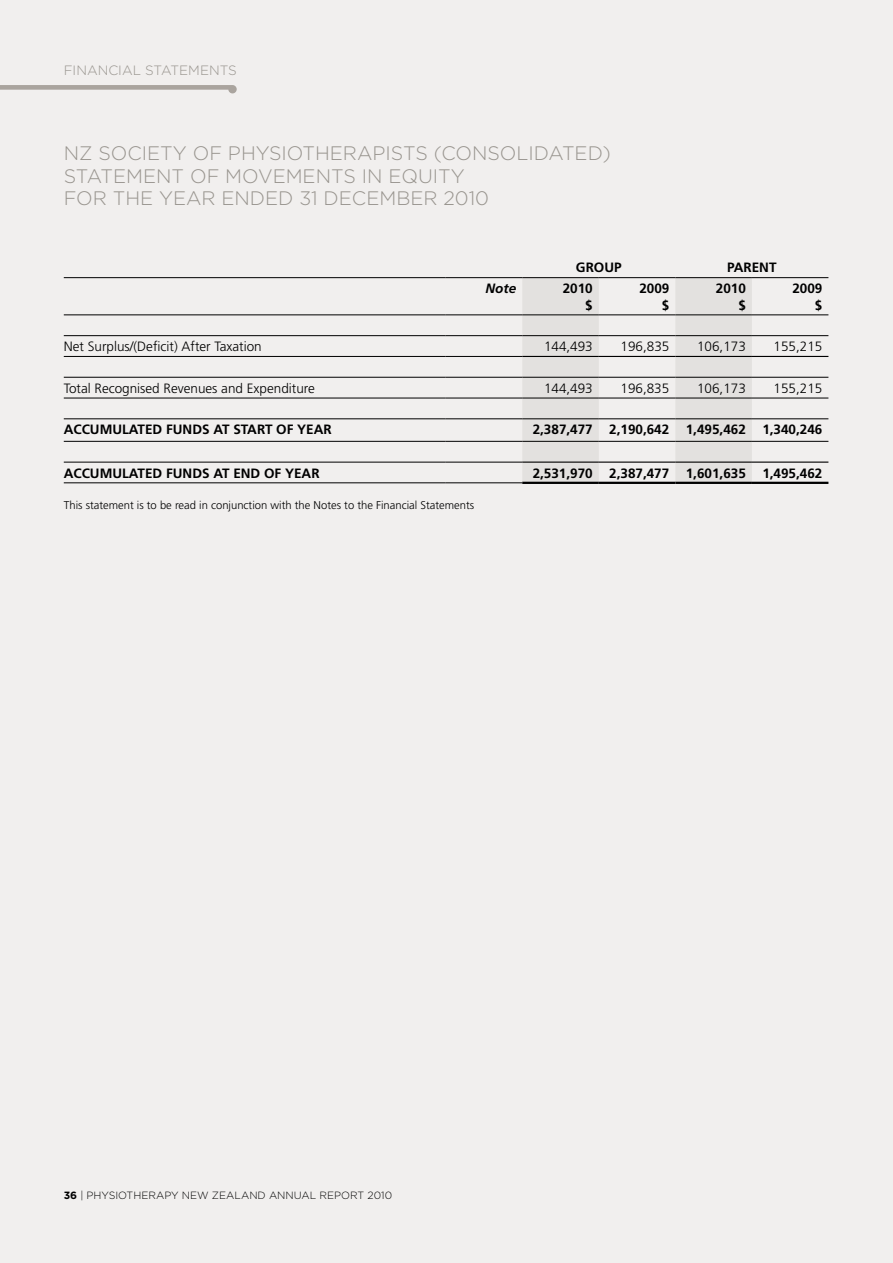
<style>
.page{position:relative;width:893px;height:1263px;background:#f1efee}
.page>*{position:absolute;margin:0;border:0;box-sizing:border-box;transform-origin:0 0}
.t1{font:300 19.5px/22.5px "Gotham";color:#98948e}
.t2{font:700 13.5px/16.5px "Frutiger";color:#000;text-align:right}
.t3{font:300 13.5px "Frutiger";color:#000}
.t4{font:300 13.5px "Gotham";color:#98948e}
.t5{font:italic 700 13.5px "Frutiger";color:#000}
.t6{font:300 11.25px "Frutiger";color:#000}
.t7{font:300 10.5px "Gotham";color:#000}
.s1{font-weight:700}
</style>
<div class="page">
<svg style="left:0;top:85px;width:237px;height:8px"></svg>
<svg style="left:522px;top:278px;width:230px;height:204px;fill:#e3e1df"></svg>
<hr style="left:64px;top:277px;width:382px;height:1px;background:#000">
<hr style="left:446px;top:277px;width:76px;height:1px;background:#000">
<hr style="left:522px;top:277px;width:77px;height:1px;background:#000">
<hr style="left:599px;top:277px;width:76px;height:1px;background:#000">
<hr style="left:675px;top:277px;width:77px;height:1px;background:#000">
<hr style="left:752px;top:277px;width:76px;height:1px;background:#000">
<hr style="left:64px;top:315px;width:382px;height:1px;background:#000">
<hr style="left:446px;top:315px;width:76px;height:1px;background:#000">
<hr style="left:522px;top:315px;width:77px;height:1px;background:#000">
<hr style="left:599px;top:315px;width:76px;height:1px;background:#000">
<hr style="left:675px;top:315px;width:77px;height:1px;background:#000">
<hr style="left:752px;top:315px;width:76px;height:1px;background:#000">
<hr style="left:64px;top:335px;width:382px;height:1px;background:#000">
<hr style="left:446px;top:335px;width:76px;height:1px;background:#000">
<hr style="left:522px;top:335px;width:77px;height:1px;background:#000">
<hr style="left:599px;top:335px;width:76px;height:1px;background:#000">
<hr style="left:675px;top:335px;width:77px;height:1px;background:#000">
<hr style="left:752px;top:335px;width:76px;height:1px;background:#000">
<hr style="left:64px;top:356px;width:382px;height:1px;background:#000">
<hr style="left:446px;top:356px;width:76px;height:1px;background:#000">
<hr style="left:64px;top:377px;width:382px;height:1px;background:#000">
<hr style="left:446px;top:377px;width:76px;height:1px;background:#000">
<hr style="left:522px;top:377px;width:77px;height:1px;background:#000">
<hr style="left:599px;top:377px;width:76px;height:1px;background:#000">
<hr style="left:675px;top:377px;width:77px;height:1px;background:#000">
<hr style="left:752px;top:377px;width:76px;height:1px;background:#000">
<hr style="left:64px;top:398px;width:382px;height:1px;background:#000">
<hr style="left:446px;top:398px;width:76px;height:1px;background:#000">
<hr style="left:522px;top:398px;width:77px;height:1px;background:#000">
<hr style="left:599px;top:398px;width:76px;height:1px;background:#000">
<hr style="left:675px;top:398px;width:77px;height:1px;background:#000">
<hr style="left:752px;top:398px;width:76px;height:1px;background:#000">
<hr style="left:64px;top:419px;width:382px;height:1px;background:#000">
<hr style="left:446px;top:419px;width:76px;height:1px;background:#000">
<hr style="left:522px;top:419px;width:77px;height:1px;background:#000">
<hr style="left:599px;top:419px;width:76px;height:1px;background:#000">
<hr style="left:675px;top:419px;width:77px;height:1px;background:#000">
<hr style="left:752px;top:419px;width:76px;height:1px;background:#000">
<hr style="left:64px;top:441px;width:382px;height:1px;background:#000">
<hr style="left:446px;top:441px;width:76px;height:1px;background:#000">
<hr style="left:522px;top:441px;width:77px;height:1px;background:#000">
<hr style="left:599px;top:441px;width:76px;height:1px;background:#000">
<hr style="left:675px;top:441px;width:77px;height:1px;background:#000">
<hr style="left:752px;top:441px;width:76px;height:1px;background:#000">
<hr style="left:522px;top:356px;width:77px;height:1px;background:#000">
<hr style="left:599px;top:356px;width:76px;height:1px;background:#000">
<hr style="left:675px;top:356px;width:77px;height:1px;background:#000">
<hr style="left:752px;top:356px;width:76px;height:1px;background:#000">
<hr style="left:522px;top:482px;width:77px;height:2px;background:#000">
<hr style="left:599px;top:482px;width:76px;height:2px;background:#000">
<hr style="left:675px;top:482px;width:77px;height:2px;background:#000">
<hr style="left:752px;top:482px;width:76px;height:2px;background:#000">
<hr style="left:522px;top:462px;width:77px;height:1px;background:#000">
<hr style="left:599px;top:462px;width:76px;height:1px;background:#000">
<hr style="left:675px;top:462px;width:77px;height:1px;background:#000">
<hr style="left:752px;top:462px;width:76px;height:1px;background:#000">
<hr style="left:64px;top:462px;width:382px;height:1px;background:#000">
<hr style="left:446px;top:462px;width:76px;height:1px;background:#000">
<hr style="left:64px;top:483px;width:382px;height:1px;background:#000">
<hr style="left:446px;top:483px;width:76px;height:1px;background:#000">
<p class="t4" style="left:64px;top:61px;width:175px">FINANCIAL STATEMENTS</p>
<h1 class="t1" style="left:64px;top:141px;width:548px">NZ SOCIETY OF PHYSIOTHERAPISTS (CONSOLIDATED)<br>STATEMENT OF MOVEMENTS IN EQUITY<br>FOR THE YEAR ENDED 31 DECEMBER 2010</h1>
<p class="t2" style="left:576px;top:259px;width:47px">GROUP</p>
<p class="t2" style="left:727px;top:259px;width:51px">PARENT</p>
<p class="t5" style="left:485px;top:281px;width:32px">Note</p>
<p class="t2" style="left:563px;top:280px;width:32px">2010 $</p>
<p class="t2" style="left:639px;top:280px;width:32px">2009 $</p>
<p class="t2" style="left:716px;top:280px;width:32px">2010 $</p>
<p class="t2" style="left:792px;top:280px;width:32px">2009 $</p>
<p class="t3" style="left:64px;top:339px;width:200px">Net Surplus/(Deficit) After Taxation</p>
<p class="t3" style="left:544px;top:339px;width:50px">144,493</p>
<p class="t3" style="left:621px;top:339px;width:50px">196,835</p>
<p class="t3" style="left:697px;top:339px;width:50px">106,173</p>
<p class="t3" style="left:774px;top:339px;width:50px">155,215</p>
<p class="t3" style="left:64px;top:381px;width:253px">Total Recognised Revenues and Expenditure</p>
<p class="t3" style="left:544px;top:381px;width:50px">144,493</p>
<p class="t3" style="left:620px;top:381px;width:50px">196,835</p>
<p class="t3" style="left:697px;top:381px;width:50px">106,173</p>
<p class="t3" style="left:774px;top:381px;width:50px">155,215</p>
<p class="t2" style="left:64px;top:421px;width:270px">ACCUMULATED FUNDS AT START OF YEAR</p>
<p class="t2" style="left:533px;top:421px;width:291px">2,387,477 2,190,642 1,495,462 1,340,246</p>
<p class="t2" style="left:64px;top:465px;width:257px">ACCUMULATED FUNDS AT END OF YEAR</p>
<p class="t2" style="left:533px;top:465px;width:291px">2,531,970 2,387,477 1,601,635 1,495,462</p>
<p class="t6" style="left:64px;top:499px;width:412px">This statement is to be read in conjunction with the Notes to the Financial Statements</p>
<p class="t7" style="left:64px;top:1189px;width:330px"><span class="s1">36</span> | PHYSIOTHERAPY NEW ZEALAND ANNUAL REPORT 2010</p>
</div>
